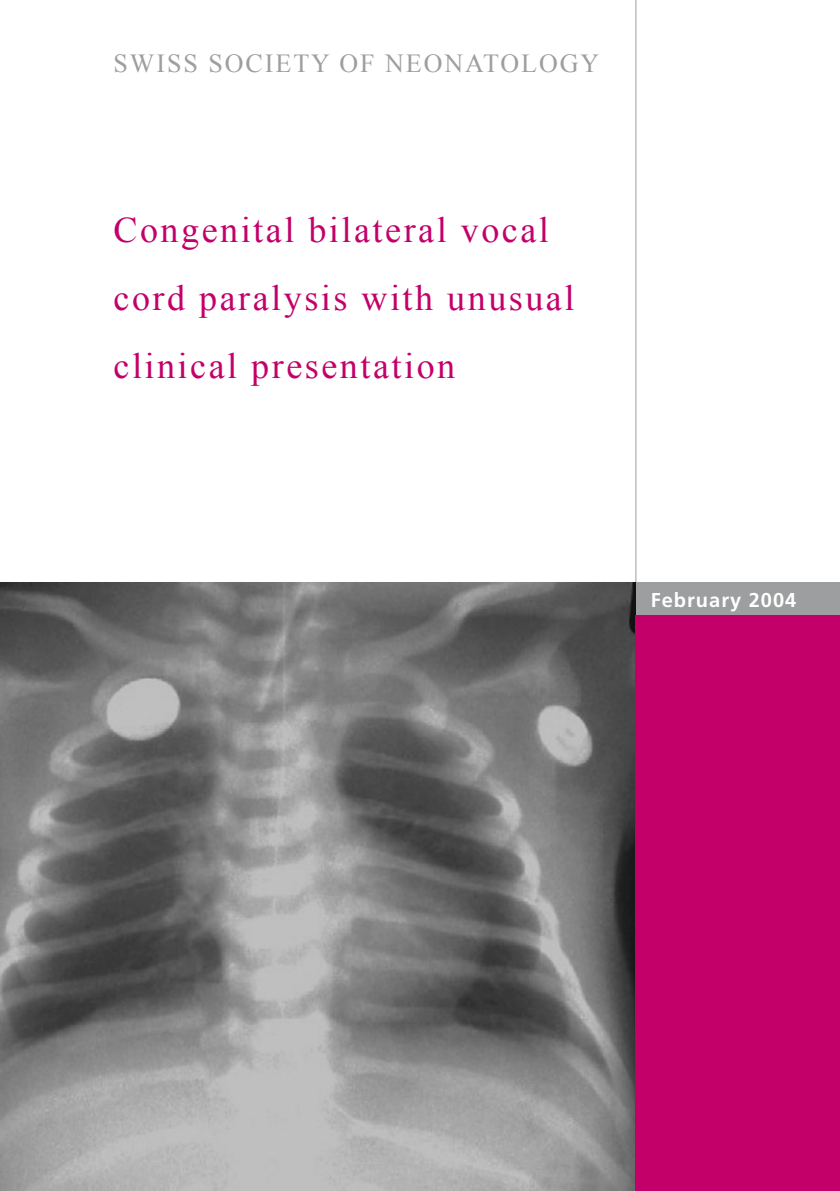
<style>
.page{position:relative;width:840px;height:1191px;background:#fff}
.page>*{position:absolute;margin:0;border:0;box-sizing:border-box;transform-origin:0 0}
.t1{font:36px/68px "Times New Roman";letter-spacing:.07em;color:#c3006a}
.t2{font:26px "Times New Roman";letter-spacing:.075em;color:#9c9e9f}
.t3{font:700 20px "Frutiger LT Std";letter-spacing:.05em;color:#fff}
</style>
<div class="page">
<hr style="left:635px;top:0;width:1px;height:1191px;background:#9c9e9f">
<img style="left:0;top:582px;width:635px;height:609px">
<div style="left:635px;top:582px;width:204px;height:34px;background:#9c9e9f"></div>
<div style="left:635px;top:615px;width:204px;height:576px;background:#c3006a"></div>
<p class="t2" style="left:113px;top:46px;width:487px">SWISS SOCIETY OF NEONATOLOGY</p>
<p class="t1" style="left:113px;top:195px;width:462px">Congenital bilateral vocal cord paralysis with unusual clinical presentation</p>
<p class="t3" style="left:650px;top:588px;width:147px">February 2004</p>
</div>
